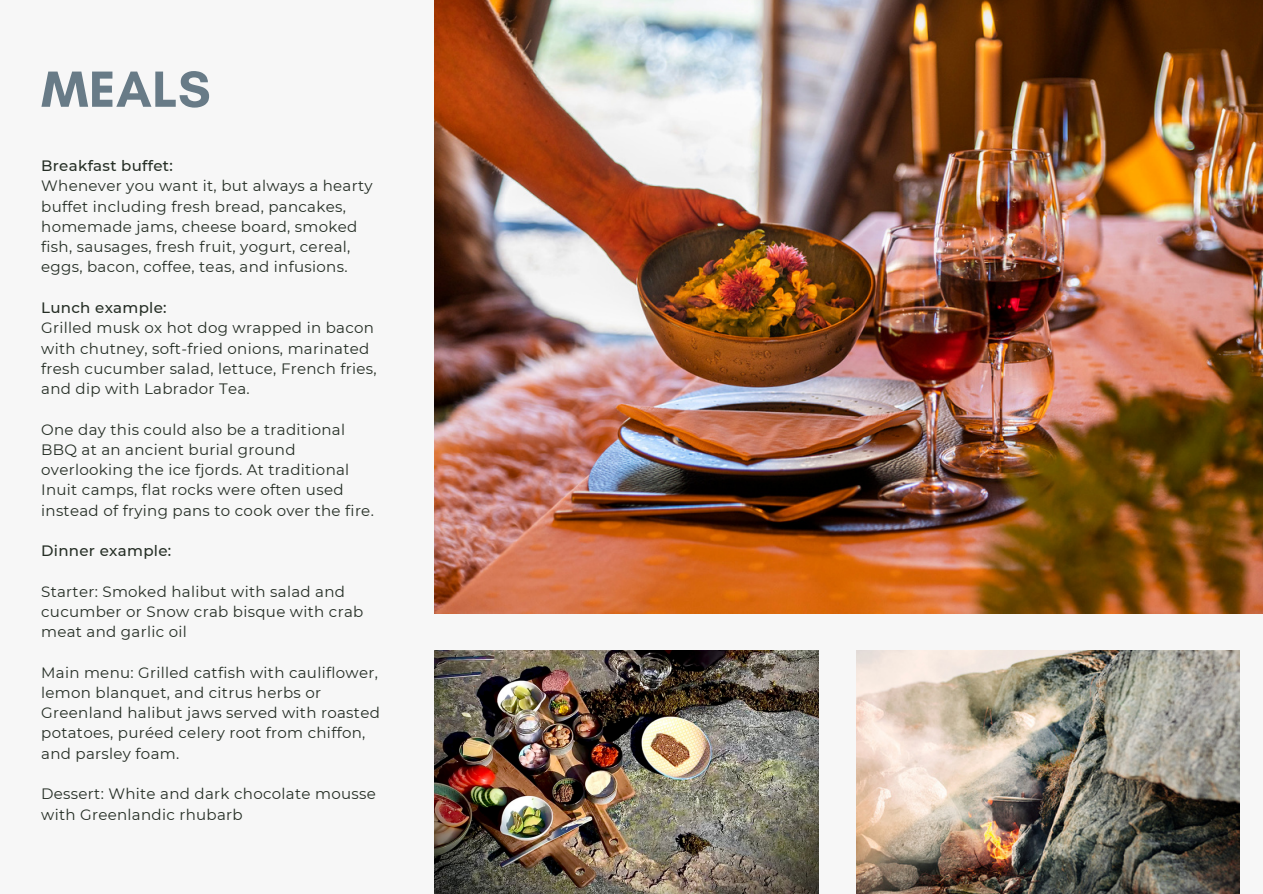
<style>
.page{position:relative;width:1263px;height:894px;background:#fff}
.page>*{position:absolute;margin:0;border:0;box-sizing:border-box;transform-origin:0 0}
.t1{font:700 51.75px "Glacial Indifference";letter-spacing:.01em;color:#687b87}
.t2{font:15px/20.2px "Montserrat";letter-spacing:.02em;color:#252e25}
.t3{font:500 15px "Montserrat";letter-spacing:.02em;color:#252e25}
</style>
<div class="page">
<div style="left:0;top:0;width:1263px;height:893px;background:#f7f7f7"></div>
<img style="left:435px;top:0;width:828px;height:613px">
<img style="left:856px;top:650px;width:384px;height:243px">
<img style="left:435px;top:650px;width:383px;height:243px">
<h1 class="t1" style="left:41px;top:58px;width:171px">MEALS</h1>
<p class="t3" style="left:41px;top:156px;width:133px">Breakfast buffet:</p>
<p class="t2" style="left:41px;top:176px;width:333px">Whenever you want it, but always a hearty buffet including fresh bread, pancakes, homemade jams, cheese board, smoked fish, sausages, fresh fruit, yogurt, cereal, eggs, bacon, coffee, teas, and infusions.</p>
<p class="t3" style="left:41px;top:298px;width:127px">Lunch example:</p>
<p class="t2" style="left:41px;top:317px;width:337px">Grilled musk ox hot dog wrapped in bacon with chutney, soft-fried onions, marinated fresh cucumber salad, lettuce, French fries, and dip with Labrador Tea.</p>
<p class="t2" style="left:41px;top:419px;width:334px">One day this could also be a traditional BBQ at an ancient burial ground overlooking the ice fjords. At traditional Inuit camps, flat rocks were often used instead of frying pans to cook over the fire.</p>
<p class="t3" style="left:41px;top:541px;width:132px">Dinner example:</p>
<p class="t2" style="left:41px;top:581px;width:324px">Starter: Smoked halibut with salad and cucumber or Snow crab bisque with crab meat and garlic oil</p>
<p class="t2" style="left:41px;top:662px;width:340px">Main menu: Grilled catfish with cauliflower, lemon blanquet, and citrus herbs or Greenland halibut jaws served with roasted potatoes, puréed celery root from chiffon, and parsley foam.</p>
<p class="t2" style="left:41px;top:783px;width:336px">Dessert: White and dark chocolate mousse with Greenlandic rhubarb</p>
</div>
